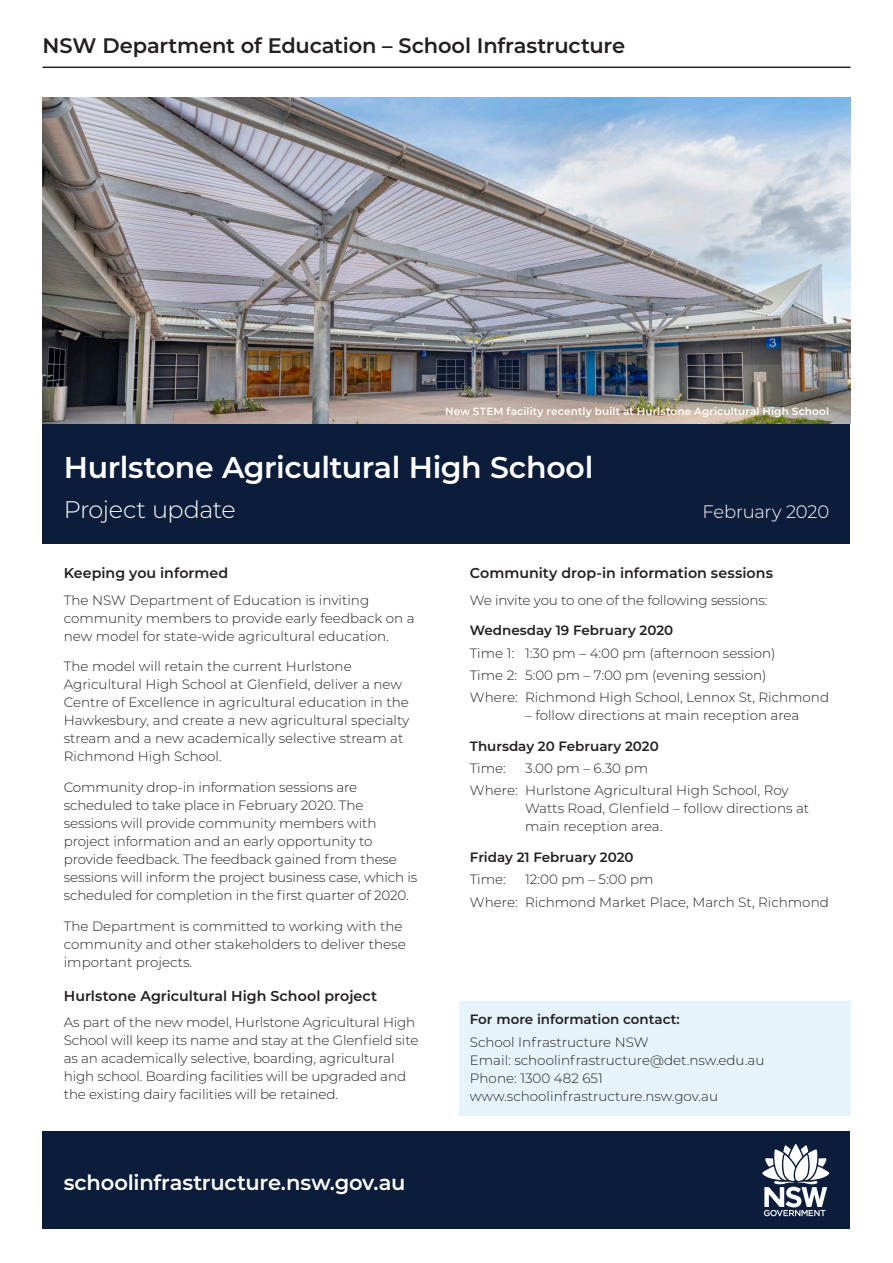
<style>
.page{position:relative;width:893px;height:1263px;background:#fff}
.page>*{position:absolute;margin:0;border:0;box-sizing:border-box;transform-origin:0 0}
.Info_pack_title_smal{font:600 30px "Montserrat";letter-spacing:-.01em;color:#fff}
.Info_pack_intro{font:300 24px "Montserrat";letter-spacing:-.02em;color:#fff}
.t1{font:600 21px "Montserrat";letter-spacing:-.01em;color:#231f20}
.t2{font:600 21px "Montserrat";letter-spacing:-.01em;color:#fff}
.Info_pack_intro-2{font:300 18px "Montserrat";letter-spacing:-.015em;color:#fff}
.Heading_3{font:600 14.25px "Montserrat";color:#231f20}
.Body_light_9_12{font:300 13.5px/18px "Montserrat";letter-spacing:-.005em;color:#231f20}
.Body_light_9_12-2{font:600 13.5px "Montserrat";color:#231f20}
.t3{font:600 10.5px "Montserrat";letter-spacing:.015em;color:#fff}
</style>
<div class="page">
<div style="left:43px;top:1131px;width:807px;height:98px;background:#0c1c3b"></div>
<hr style="left:43px;top:67px;width:807px;height:1px;background:#231f20">
<svg style="left:762px;top:1144px;width:67px;height:72px"></svg>
<img style="left:43px;top:98px;width:807px;height:326px">
<div style="left:43px;top:424px;width:807px;height:119px;background:#0c1c3b"></div>
<div style="left:459px;top:1001px;width:391px;height:114px;background:#e6f3fb"></div>
<h3 class="t1" style="left:43px;top:31px;width:584px">NSW Department of Education – School Infrastructure</h3>
<p class="t3" style="left:445px;top:404px;width:386px">New STEM facility recently built at Hurlstone Agricultural High School</p>
<p class="Info_pack_title_smal" style="left:64px;top:446px;width:531px">Hurlstone Agricultural High School</p>
<p class="Info_pack_intro" style="left:64px;top:493px;width:173px">Project update</p>
<p class="Info_pack_intro-2" style="left:703px;top:499px;width:128px">February 2020</p>
<p class="Heading_3" style="left:64px;top:563px;width:166px">Keeping you informed</p>
<p class="Body_light_9_12" style="left:64px;top:590px;width:352px">The NSW Department of Education is inviting community members to provide early feedback on a new model for state-wide agricultural education.</p>
<p class="Body_light_9_12" style="left:64px;top:657px;width:347px">The model will retain the current Hurlstone Agricultural High School at Glenfield, deliver a new Centre of Excellence in agricultural education in the Hawkesbury, and create a new agricultural specialty stream and a new academically selective stream at Richmond High School.</p>
<p class="Body_light_9_12" style="left:64px;top:778px;width:355px">Community drop-in information sessions are scheduled to take place in February 2020. The sessions will provide community members with project information and an early opportunity to provide feedback. The feedback gained from these sessions will inform the project business case, which is scheduled for completion in the first quarter of 2020.</p>
<p class="Body_light_9_12" style="left:64px;top:917px;width:343px">The Department is committed to working with the community and other stakeholders to deliver these important projects.</p>
<p class="Heading_3" style="left:64px;top:985px;width:315px">Hurlstone Agricultural High School project</p>
<p class="Body_light_9_12" style="left:64px;top:1013px;width:356px">As part of the new model, Hurlstone Agricultural High School will keep its name and stay at the Glenfield site as an academically selective, boarding, agricultural high school. Boarding facilities will be upgraded and the existing dairy facilities will be retained.</p>
<h3 class="t2" style="left:64px;top:1168px;width:343px">schoolinfrastructure.nsw.gov.au</h3>
<p class="Heading_3" style="left:470px;top:563px;width:305px">Community drop-in information sessions</p>
<p class="Body_light_9_12" style="left:470px;top:590px;width:299px">We invite you to one of the following sessions:</p>
<p class="Body_light_9_12-2" style="left:470px;top:621px;width:205px">Wednesday 19 February 2020</p>
<p class="Body_light_9_12" style="left:470px;top:643px;width:307px">Time 1: 1:30 pm – 4:00 pm (afternoon session)</p>
<p class="Body_light_9_12" style="left:470px;top:666px;width:298px">Time 2: 5:00 pm – 7:00 pm (evening session)</p>
<p class="Body_light_9_12" style="left:470px;top:688px;width:361px">Where: Richmond High School, Lennox St, Richmond</p>
<p class="Body_light_9_12" style="left:525px;top:706px;width:276px">– follow directions at main reception area</p>
<p class="Body_light_9_12-2" style="left:470px;top:736px;width:190px">Thursday 20 February 2020</p>
<p class="Body_light_9_12" style="left:470px;top:759px;width:38px">Time:</p>
<p class="Body_light_9_12" style="left:525px;top:759px;width:124px">3.00 pm – 6.30 pm</p>
<p class="Body_light_9_12" style="left:525px;top:781px;width:286px;text-indent:-55px">Where: Hurlstone Agricultural High School, Roy<br>Watts Road, Glenfield – follow directions at main reception area.</p>
<p class="Body_light_9_12-2" style="left:470px;top:848px;width:165px">Friday 21 February 2020</p>
<p class="Body_light_9_12" style="left:470px;top:870px;width:38px">Time:</p>
<p class="Body_light_9_12" style="left:525px;top:870px;width:130px">12:00 pm – 5:00 pm</p>
<p class="Body_light_9_12" style="left:470px;top:892px;width:360px">Where: Richmond Market Place, March St, Richmond</p>
<p class="Body_light_9_12-2" style="left:470px;top:1010px;width:211px">For more information contact:</p>
<p class="Body_light_9_12" style="left:470px;top:1032px;width:296px">School Infrastructure NSW<br>Email: schoolinfrastructure@det.nsw.edu.au Phone: 1300 482 651 www.schoolinfrastructure.nsw.gov.au</p>
</div>
